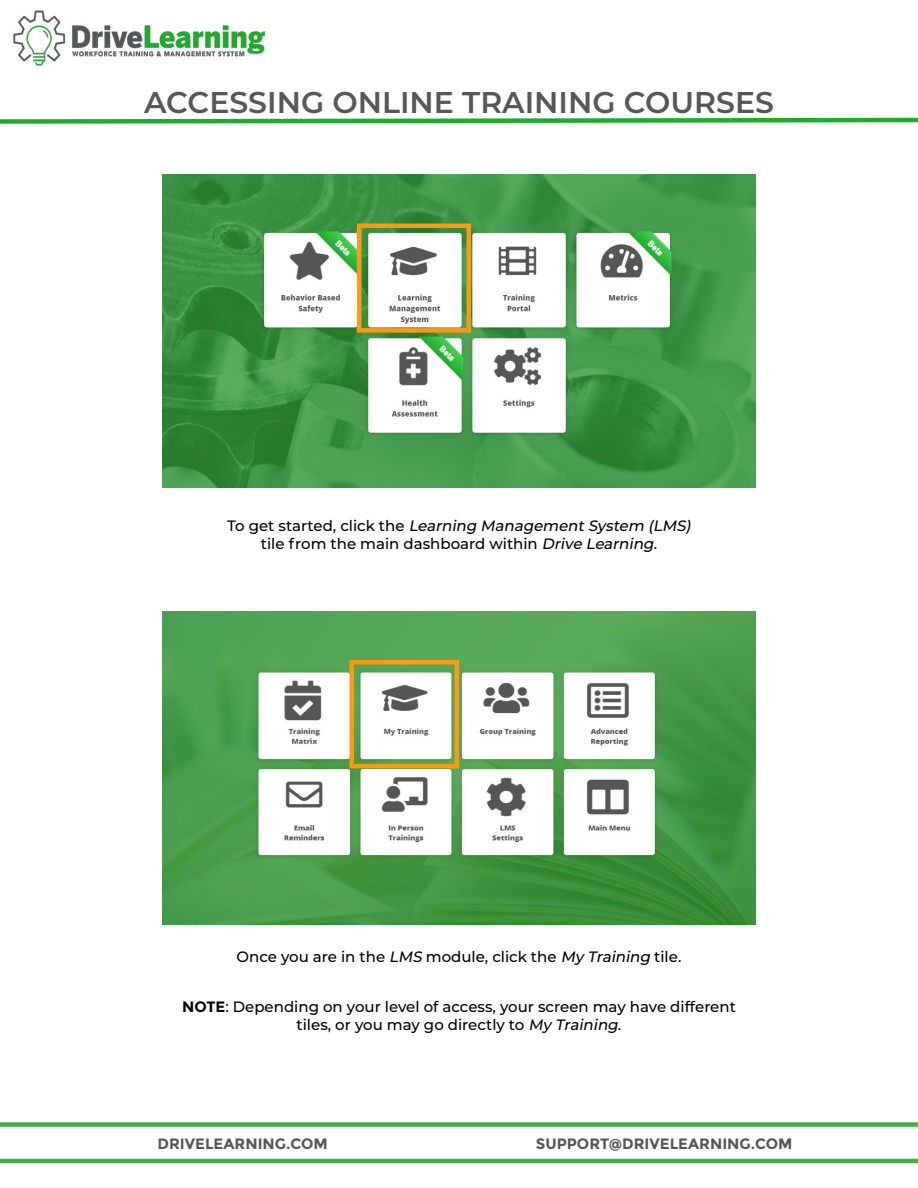
<style>
.page{position:relative;width:918px;height:1188px;background:#fff}
.page>*{position:absolute;margin:0;border:0;box-sizing:border-box;transform-origin:0 0}
.t1{font:600 30px "Montserrat";color:#575757}
.Paragraph{font:500 15px/18px "Montserrat";color:#000;text-align:center}
.t2{font:700 15px "Montserrat";color:#555656}
.s1{font-style:italic}
.s2{font-weight:700}
</style>
<div class="page">
<img style="left:162px;top:175px;width:594px;height:313px">
<img style="left:162px;top:612px;width:594px;height:313px">
<div style="left:0;top:1122px;width:918px;height:5px;background:#41ad49"></div>
<hr style="left:0;top:1159px;width:918px;height:4px;background:#41ad49">
<svg style="left:0;top:117px;width:918px;height:7px"></svg>
<img style="left:13px;top:10px;width:253px;height:56px">
<div style="left:357px;top:224px;width:114px;height:109px;border:4px solid #ff9914"></div>
<div style="left:350px;top:660px;width:109px;height:108px;border:4px solid #ff9914"></div>
<p class="t1" style="left:144px;top:81px;width:631px">ACCESSING ONLINE TRAINING COURSES</p>
<p class="Paragraph" style="left:227px;top:516px;width:468px">To g et st a rte d , c l i c k t h e <span class="s1">Learning ManagementSystem (LMS) </span>tile from the main dashboard within <span class="s1">Drive Learning</span>.</p>
<p class="Paragraph" style="left:237px;top:947px;width:446px">Once you are in the <span class="s1">LMS</span> module, click the <span class="s1">My Training</span> tile.</p>
<p class="Paragraph" style="left:182px;top:997px;width:555px"><span class="s2">NOTE</span>: Depending on your level of access, your screen may have different tiles, or you may go directly to <span class="s1">My Training</span>.</p>
<p class="t2" style="left:158px;top:1134px;width:172px">DRIVELEARNING.COM</p>
<p class="t2" style="left:536px;top:1134px;width:258px">SUPPORT@DRIVELEARNING.COM</p>
</div>
